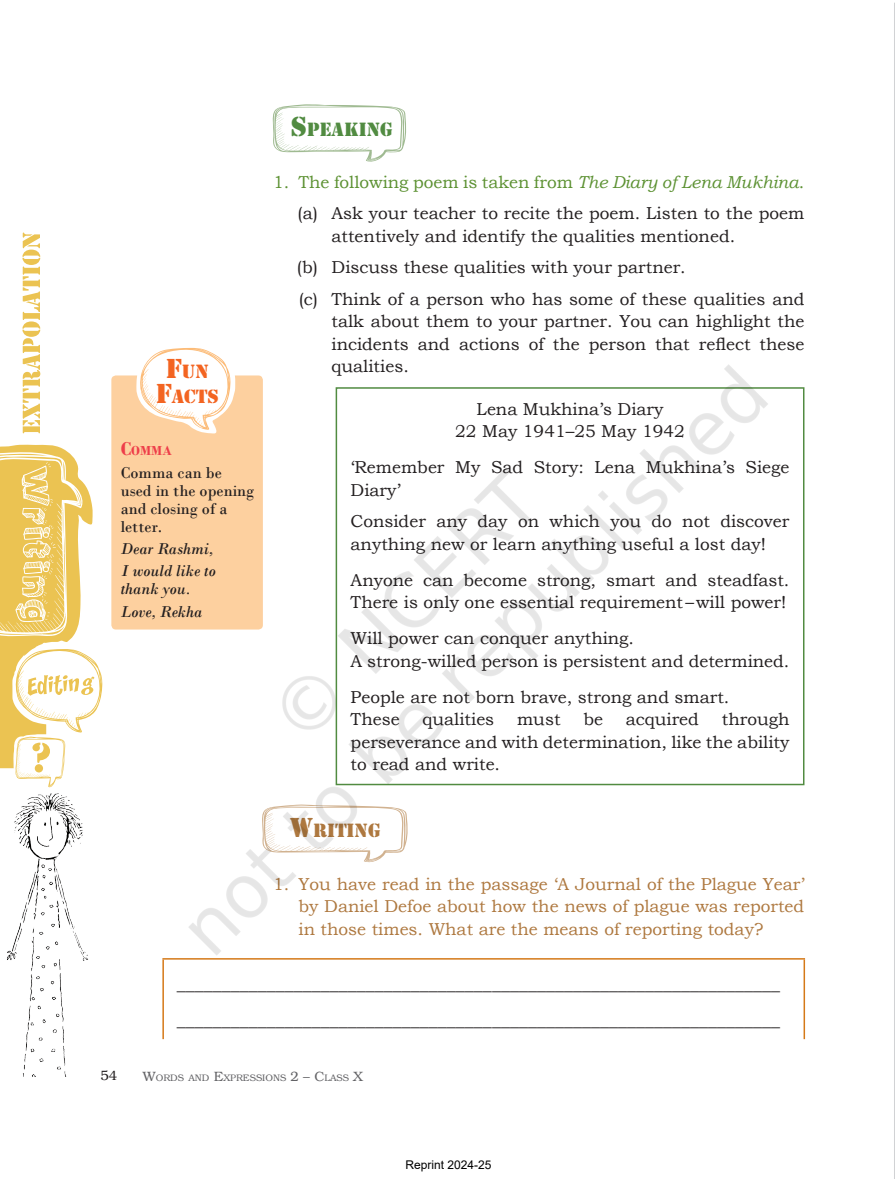
<style>
.page{position:relative;width:895px;height:1179px;background:#fff}
.page>*{position:absolute;margin:0;border:0;box-sizing:border-box;transform-origin:0 0}
.t1{font:18px/36px "Minion Pro";color:#231f20}
.t2{font:17.85px/25.5px "Stencil Std";color:#f36421;text-align:center}
.t3{font:17.85px "Stencil Std";color:#518b41}
.t4{font:17.85px "Stencil Std";color:#ae783f}
.t5{font:17.25px/22.5px "Bookman Old Style";color:#231f20}
.t6{font:17.25px/22.5px "Bookman Old Style";color:#ae783f;text-align:justify}
.t7{font:16.5px/18px "Bodoni";color:#231f20}
.t8{font:italic 16.5px/22.4px "Bodoni";color:#231f20}
.t9{font:700 13.65px "Bodoni";color:#ee3d49}
.t10{font:13.5px "Bookman";color:#231f20}
.t11{font:12px "Arial";color:#000}
.t12{font:9.45px "Bookman";color:#636366}
.s1{font-size:25.5px}
.s2{font-size:19.5px}
.s3{color:#5c9132}
.s4{font-style:italic;color:#5c9132}
.s5{font-size:13.5px}
</style>
<div class="page">
<img style="left:0;top:104px;width:806px;height:973px">
<img style="left:85px;top:290px;width:700px;height:699px">
<p class="t2" style="left:156px;top:358px;width:64px"><span class="s1">F</span>UN<br><span class="s1">F</span>ACTS</p>
<p class="t9" style="left:121px;top:443px;width:53px"><span class="s2">C</span>OMMA</p>
<p class="t7" style="left:121px;top:463px;width:135px">Comma can be used in the opening and closing of a letter.</p>
<p class="t8" style="left:121px;top:537px;width:97px">Dear Rashmi,<br>I would like to</p>
<p class="t8" style="left:121px;top:577px;width:83px">thank you.<br>Love, Rekha</p>
<p class="t3" style="left:291px;top:118px;width:103px"><span class="s1">S</span>PEAKING</p>
<p class="t5" style="left:273px;top:166px;width:532px;line-height:31.5px;text-align:right"><span class="s3">1. The following poem is taken from</span> <span class="s4">The Diary of Lena Mukhina</span><span class="s3">. </span>(a) Ask your teacher to recite the poem. Listen to the poem</p>
<p class="t5" style="left:297px;top:220px;width:509px;line-height:31.5px;text-indent:35px">attentively and identify the qualities mentioned.<br>(b) Discuss these qualities with your partner.<br>(c) Think of a person who has some of these qualities and</p>
<p class="t5" style="left:331px;top:310px;width:474px;text-align:justify">talk about them to your partner. You can highlight the incidents and actions of the person that reflect these qualities.</p>
<p class="t5" style="left:455px;top:397px;width:231px;text-align:center">Lena Mukhina’s Diary<br>22 May 1941–25 May 1942</p>
<p class="t5" style="left:350px;top:456px;width:440px">‘Remember My Sad Story: Lena Mukhina’s Siege<br>Diary’</p>
<p class="t5" style="left:350px;top:510px;width:440px">Consider any day on which you do not discover anything new or learn anything useful a lost day!</p>
<p class="t5" style="left:350px;top:568px;width:440px">Anyone can become strong, smart and steadfast.<br>There is only one essential requirement–will power!</p>
<p class="t5" style="left:350px;top:627px;width:440px">Will power can conquer anything.<br>A strong-willed person is persistent and determined.</p>
<p class="t5" style="left:350px;top:685px;width:380px">People are not born brave, strong and smart.<br>These</p>
<p class="t5" style="left:350px;top:708px;width:440px;text-align:justify;text-indent:371px">through perseverance and with determination, like the ability to read and write.</p>
<p class="t5" style="left:422px;top:708px;width:73px">qualities</p>
<p class="t5" style="left:517px;top:708px;width:45px">must</p>
<p class="t5" style="left:583px;top:708px;width:21px">be</p>
<p class="t5" style="left:625px;top:708px;width:75px">acquired</p>
<p class="t4" style="left:290px;top:818px;width:92px"><span class="s1">W</span>RITING</p>
<p class="t6" style="left:298px;top:872px;width:507px;text-indent:-25px">1. You have read in the passage ‘A Journal of the Plague Year’ by Daniel Defoe about how the news of plague was reported in those times. What are the means of reporting today?</p>
<p class="t1" style="left:177px;top:965px;width:604px">___________________________________________________________________ ___________________________________________________________________</p>
<p class="t10" style="left:100px;top:1067px;width:18px">54</p>
<p class="t12" style="left:143px;top:1072px;width:221px"><span class="s5">W</span>ORDS AND <span class="s5">E</span>XPRESSIONS <span class="s5">2 – C</span>LASS <span class="s5">X</span></p>
<p class="t11" style="left:405px;top:1156px;width:88px">Reprint 2024-25</p>
</div>
